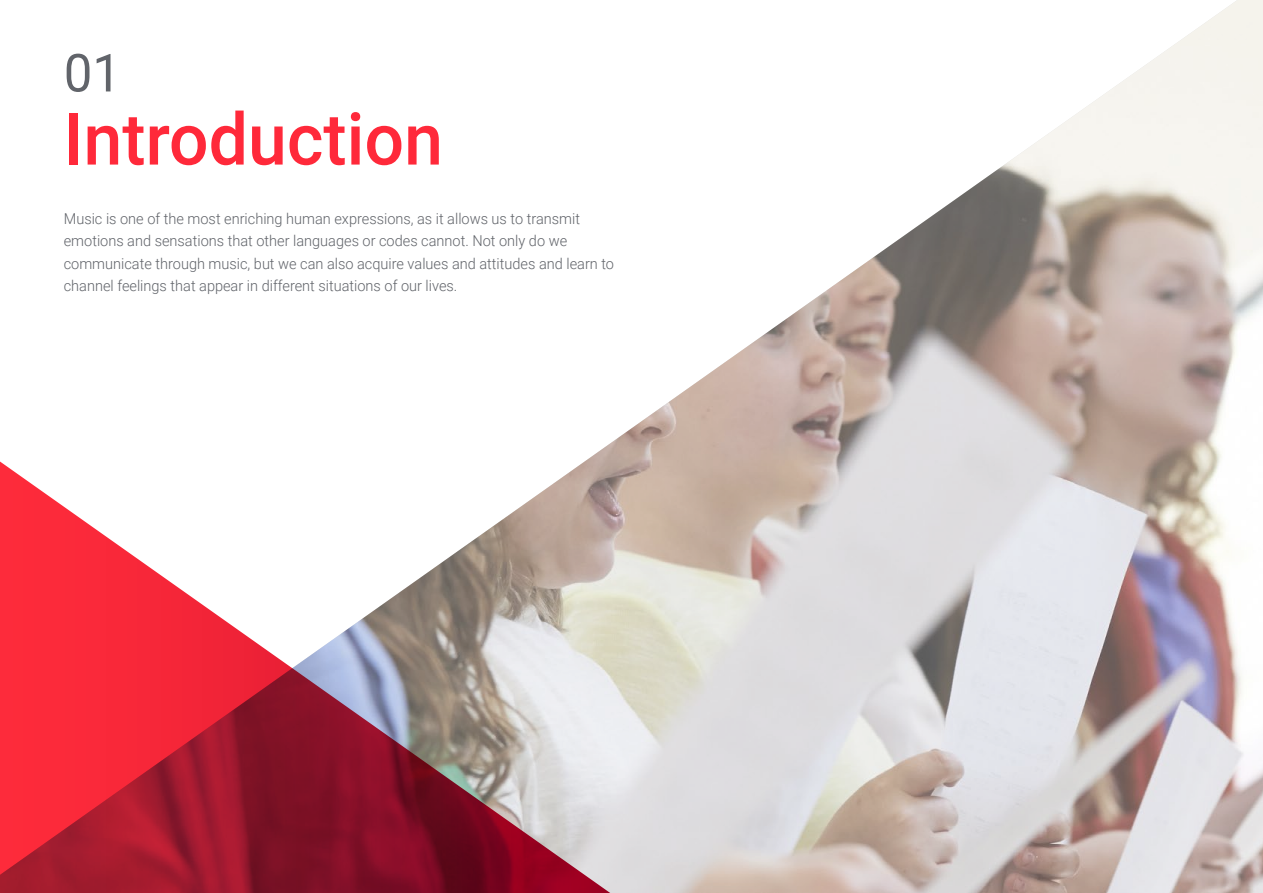
<style>
.page{position:relative;width:1263px;height:893px;background:#fff}
.page>*{position:absolute;margin:0;border:0;box-sizing:border-box;transform-origin:0 0}
.t1{font:500 72px "Roboto";color:#ff293a}
.t2{font:52.5px "Roboto";color:#61646a}
.t3{font:300 15px/22.5px "Roboto";color:#61646a}
</style>
<div class="page">
<img style="left:607px;top:0;width:656px;height:893px">
<svg style="left:0;top:446px;width:640px;height:447px"></svg>
<h2 class="t2" style="left:64px;top:36px;width:59px">01</h2>
<h1 class="t1" style="left:64px;top:89px;width:381px">Introduction</h1>
<p class="t3" style="left:64px;top:207px;width:552px">Music is one of the most enriching human expressions, as it allows us to transmit emotions and sensations that other languages or codes cannot. Not only do we communicate through music, but we can also acquire values and attitudes and learn to channel feelings that appear in different situations of our lives.</p>
</div>
